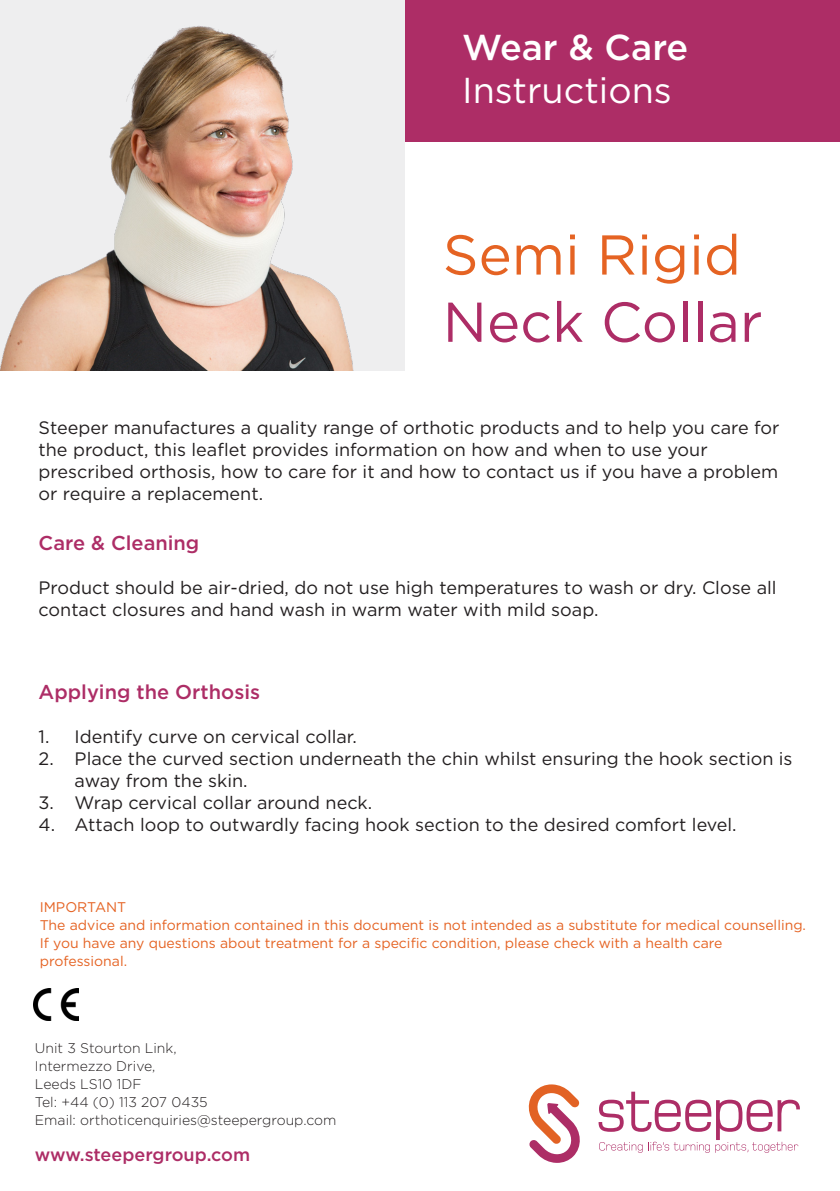
<style>
.page{position:relative;width:840px;height:1191px;background:#fff}
.page>*{position:absolute;margin:0;border:0;box-sizing:border-box;transform-origin:0 0}
.t1{font:56px "Gotham";color:#ad2d66}
.t2{font:56px "Gotham";color:#e56323}
.t3{font:36px "Gotham";color:#fff}
.t4{font:500 36px "Gotham";color:#fff}
.RSLSteeper_Basic{font:500 20px "Gotham";color:#ad2d66}
.t5{font:18px/22px "Gotham";color:#231f20}
.t6{font:500 18px "Gotham";color:#ad2d66}
.t7{font:14px/18px "Gotham";color:#e56323}
.t8{font:300 14px "Gotham";color:#231f20}
</style>
<div class="page">
<div style="left:404px;top:0;width:435px;height:142px;background:#ad2d66"></div>
<svg style="left:528px;top:1084px;width:52px;height:78px"></svg>
<svg style="left:598px;top:1091px;width:201px;height:61px"></svg>
<img style="left:0;top:0;width:404px;height:371px">
<img style="left:33px;top:988px;width:45px;height:32px">
<p class="t4" style="left:462px;top:23px;width:227px">Wear &amp; Care</p>
<p class="t3" style="left:462px;top:67px;width:211px">Instructions</p>
<p class="t2" style="left:442px;top:219px;width:300px">Semi Rigid</p>
<p class="t1" style="left:442px;top:286px;width:321px">Neck Collar</p>
<p class="t5" style="left:39px;top:416px;width:742px">Steeper manufactures a quality range of orthotic products and to help you care for</p>
<p class="t5" style="left:39px;top:438px;width:670px">the product, this leaflet provides information on how and when to use your</p>
<p class="t5" style="left:39px;top:460px;width:740px">prescribed orthosis, how to care for it and how to contact us if you have a problem</p>
<p class="t5" style="left:39px;top:482px;width:226px">or require a replacement.</p>
<p class="RSLSteeper_Basic" style="left:39px;top:530px;width:162px">Care &amp; Cleaning</p>
<p class="t5" style="left:39px;top:576px;width:739px">Product should be air-dried, do not use high temperatures to wash or dry. Close all</p>
<p class="t5" style="left:39px;top:598px;width:561px">contact closures and hand wash in warm water with mild soap.</p>
<p class="RSLSteeper_Basic" style="left:39px;top:678px;width:223px">Applying the Orthosis</p>
<p class="t5" style="left:39px;top:725px;width:320px">1. Identify curve on cervical collar.</p>
<p class="t5" style="left:75px;top:747px;width:719px;text-indent:-36px">2. Place the curved section underneath the chin whilst ensuring the hook section is away from the skin.</p>
<p class="t5" style="left:39px;top:791px;width:335px">3. Wrap cervical collar around neck.</p>
<p class="t5" style="left:39px;top:813px;width:699px">4. Attach loop to outwardly facing hook section to the desired comfort level.</p>
<p class="t7" style="left:40px;top:897px;width:88px">IMPORTANT</p>
<p class="t7" style="left:40px;top:915px;width:767px">The advice and information contained in this document is not intended as a substitute for medical counselling.<br>If you have any questions about treatment for a specific condition, please check with a health care professional.</p>
<p class="t8" style="left:35px;top:1039px;width:143px">Unit 3 Stourton Link,</p>
<p class="t8" style="left:35px;top:1057px;width:122px">Intermezzo Drive,</p>
<p class="t8" style="left:35px;top:1075px;width:108px">Leeds LS10 1DF</p>
<p class="t8" style="left:35px;top:1093px;width:174px">Tel: +44 (0) 113 207 0435</p>
<p class="t8" style="left:35px;top:1111px;width:303px">Email: orthoticenquiries@steepergroup.com</p>
<p class="t6" style="left:35px;top:1142px;width:217px">www.steepergroup.com</p>
</div>
